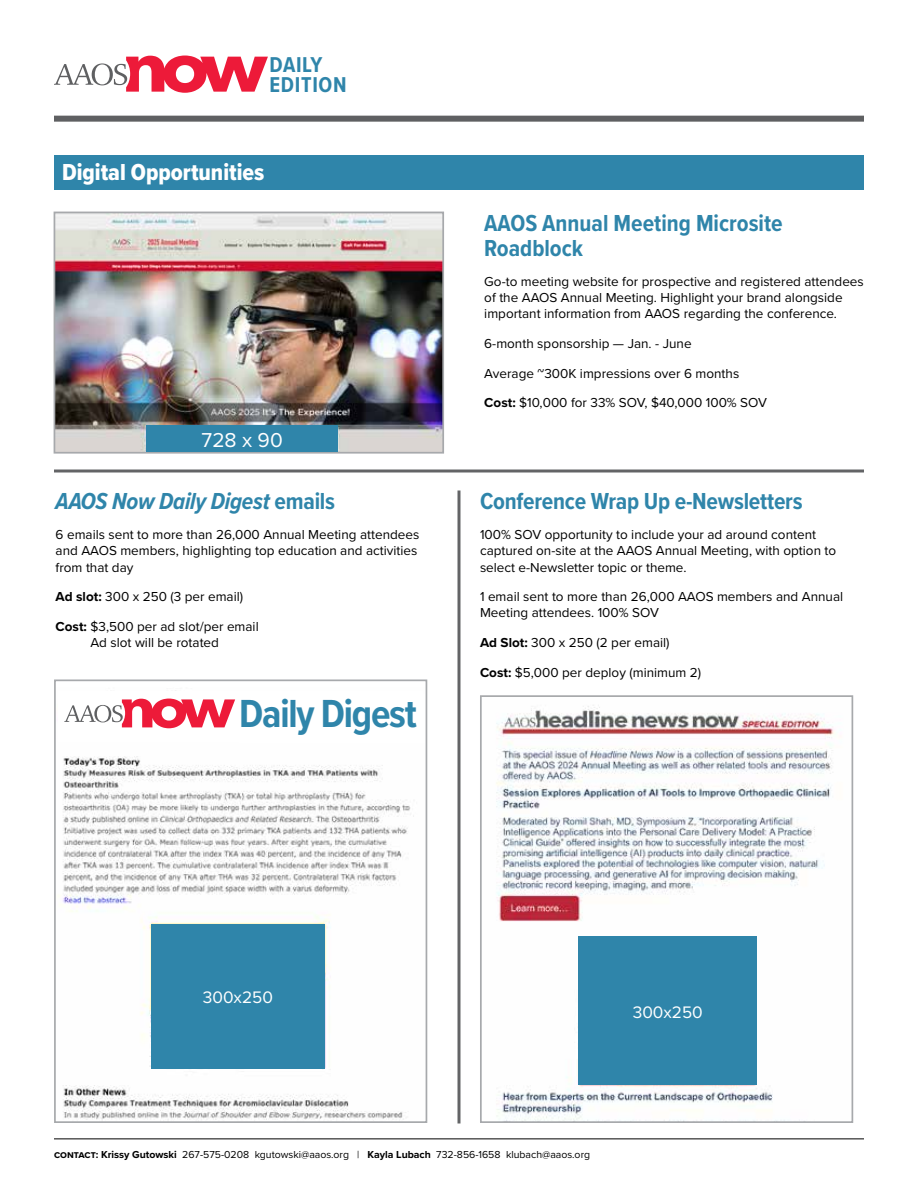
<style>
.page{position:relative;width:918px;height:1188px;background:#fff}
.page>*{position:absolute;margin:0;border:0;box-sizing:border-box;transform-origin:0 0}
.t1{font:700 40.65px "Proxima Nova Cond";letter-spacing:-.03em;color:#2f85aa}
.t2{font:700 24px/25.5px "Proxima Nova Cond";color:#2f85aa}
.t3{font:italic 700 24px "Proxima Nova Cond";letter-spacing:-.01em;color:#2f85aa}
.t4{font:24px "Proxima Nova Cond Extrabld";color:#fff}
.t5{font:700 22.2px/20.1px "Proxima Nova Cond";letter-spacing:.03em;color:#2f85aa}
.t6{font:20.85px "Proxima Nova";color:#fff}
.t7{font:17.25px "Proxima Nova";color:#fff}
.t8{font:13.5px/16.2px "Proxima Nova";color:#000}
.t9{font:10.5px "Proxima Nova";color:#000}
.s1{font-style:normal}
.s2{font-weight:700}
</style>
<div class="page">
<hr style="left:54px;top:1138px;width:810px;height:1px;background:#000">
<div style="left:54px;top:116px;width:810px;height:6px;background:#5f6062"></div>
<svg style="left:54px;top:56px;width:214px;height:37px"></svg>
<img style="left:57px;top:215px;width:384px;height:236px">
<div style="left:54px;top:212px;width:390px;height:242px;border:2px solid #a7a9ac"></div>
<div style="left:146px;top:425px;width:192px;height:26px;background:#2f85aa"></div>
<div style="left:54px;top:155px;width:810px;height:34px;background:#2f85aa"></div>
<hr style="left:54px;top:470px;width:810px;height:2px;background:#636466">
<img style="left:62px;top:690px;width:352px;height:430px">
<div style="left:54px;top:680px;width:373px;height:443px;border:2px solid #a7a9ac"></div>
<div style="left:151px;top:924px;width:174px;height:144px;background:#2f85aa"></div>
<div style="left:59px;top:691px;width:364px;height:50px;background:#fff"></div>
<svg style="left:64px;top:699px;width:171px;height:29px"></svg>
<div style="left:239px;top:695px;width:186px;height:48px;background:#fff"></div>
<hr style="left:458px;top:490px;width:2px;height:634px;background:#636466">
<img style="left:496px;top:705px;width:339px;height:415px">
<div style="left:480px;top:695px;width:373px;height:428px;border:2px solid #a7a9ac"></div>
<div style="left:579px;top:937px;width:178px;height:148px;background:#2f85aa"></div>
<h3 class="t5" style="left:270px;top:54px;width:79px">DAILY<br>EDITION</h3>
<h2 class="t4" style="left:62px;top:154px;width:204px">Digital Opportunities</h2>
<h3 class="t6" style="left:202px;top:424px;width:83px">728 x 90</h3>
<h2 class="t3" style="left:56px;top:484px;width:281px">AAOS Now Daily Digest <span class="s1">emails</span></h2>
<p class="t8" style="left:56px;top:526px;width:365px">6 emails sent to more than 26,000 Annual Meeting attendees and AAOS members, highlighting top education and activities from that day</p>
<p class="t8" style="left:56px;top:588px;width:189px"><span class="s2">Ad slot:</span> 300 x 250 (3 per email)</p>
<p class="t8" style="left:56px;top:618px;width:205px;text-align:center"><span class="s2">Cost:</span> $3,500 per ad slot/per email<br>Ad slot will be rotated</p>
<h1 class="t1" style="left:239px;top:683px;width:179px">Daily Digest</h1>
<h2 class="t2" style="left:484px;top:209px;width:300px">AAOS Annual Meeting Microsite<br>Roadblock</h2>
<p class="t8" style="left:484px;top:273px;width:381px">Go-to meeting website for prospective and registered attendees of the AAOS Annual Meeting. Highlight your brand alongside important information from AAOS regarding the conference.</p>
<p class="t8" style="left:484px;top:328px;width:284px;line-height:29.7px">6-month sponsorship — Jan. - June<br>Average ~300K impressions over 6 months<br><span class="s2">Cost:</span> $10,000 for 33% SOV, $40,000 100% SOV</p>
<h2 class="t2" style="left:480px;top:488px;width:324px">Conference Wrap Up e-Newsletters</h2>
<p class="t8" style="left:480px;top:526px;width:358px">100% SOV opportunity to include your ad around content captured on-site at the AAOS Annual Meeting, with option to select e-Newsletter topic or theme.</p>
<p class="t8" style="left:480px;top:588px;width:365px">1 email sent to more than 26,000 AAOS members and Annual<br>Meeting attendees. 100% SOV</p>
<p class="t8" style="left:480px;top:627px;width:223px;line-height:29.7px"><span class="s2">Ad Slot:</span> 300 x 250 (2 per email)<br><span class="s2">Cost:</span> $5,000 per deploy (minimum 2)</p>
<p class="t7" style="left:203px;top:984px;width:72px">300x250</p>
<p class="t7" style="left:633px;top:999px;width:72px">300x250</p>
<p class="t9" style="left:54px;top:1147px;width:538px"><span class="s2">contact: Krissy Gutowski</span> 267-575-0208 kgutowski@aaos.org | <span class="s2">Kayla Lubach</span> 732-856-1658 klubach@aaos.org</p>
</div>
